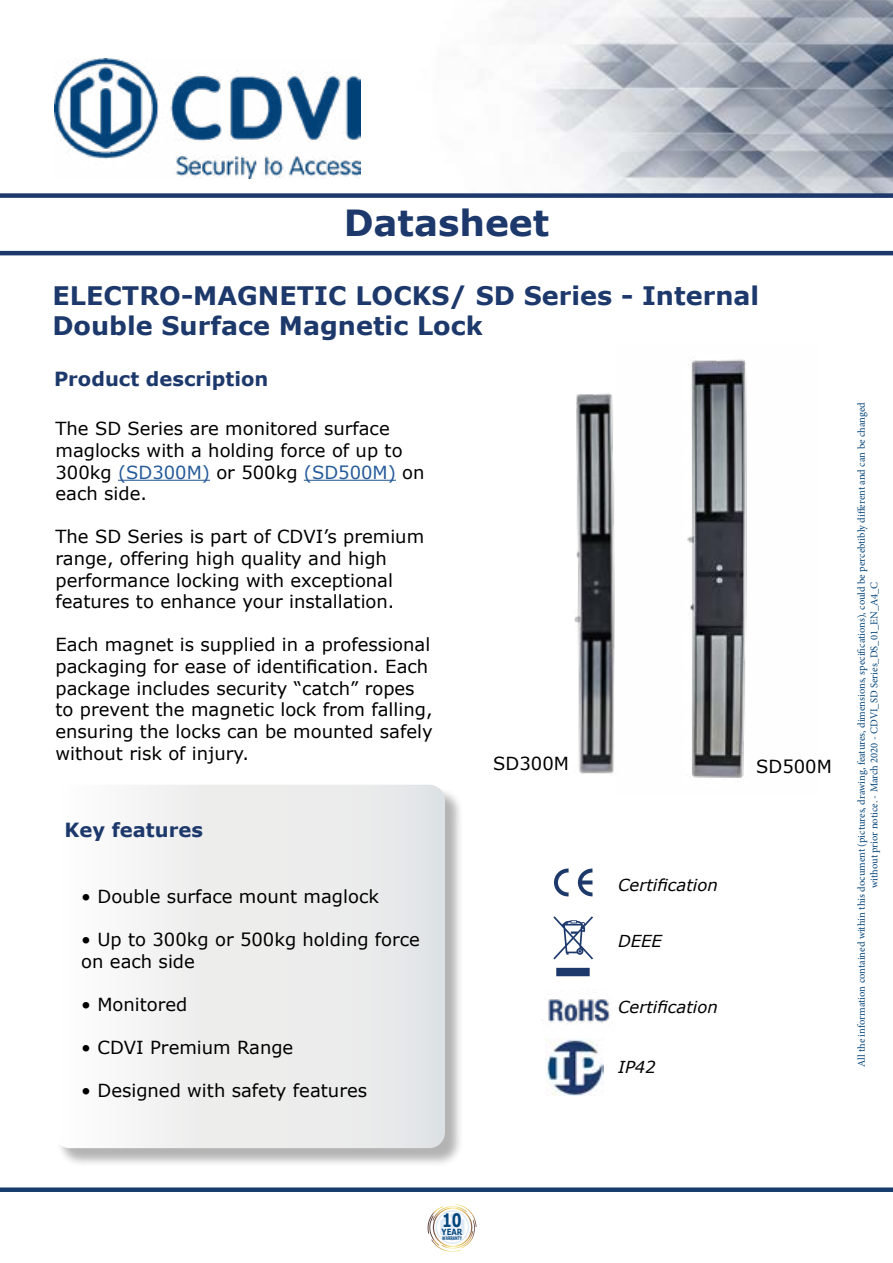
<style>
.page{position:relative;width:893px;height:1263px;background:#fff}
.page>*{position:absolute;margin:0;border:0;box-sizing:border-box;transform-origin:0 0}
.t1{font:700 36px "Verdana";color:#1d396c}
.t2{font:700 25.5px/30.6px "Verdana";color:#1d396c}
.t3{font:700 19.5px "Verdana";color:#1d396c}
.t4{font:700 18.6px "Verdana";color:#05477e;scale:.75 1}
.t5{font:18px/21.6px "Verdana";color:#000}
.t6{font:italic 16.5px "Verdana";color:#000}
.t7{font:10.5px/12.6px "Minion Pro";color:#05457a;text-align:center}
.t8{font:700 8.55px "Verdana";color:#05477e;scale:.82 1}
.t9{font:700 4.95px "Verdana";color:#05477e;scale:.62 1}
.s1{color:#265b9a}
</style>
<div class="page">
<img style="left:574px;top:393px;width:41px;height:381px">
<img style="left:358px;top:0;width:535px;height:193px">
<div style="left:0;top:193px;width:893px;height:5px;background:#1d396c"></div>
<div style="left:0;top:1187px;width:893px;height:5px;background:#173d6c"></div>
<hr style="left:0;top:251px;width:893px;height:4px;background:#1d396a">
<img style="left:54px;top:59px;width:306px;height:119px">
<img style="left:687px;top:359px;width:60px;height:419px">
<hr style="left:118px;top:480px;width:92px;height:1px;background:#265b9a">
<hr style="left:304px;top:480px;width:92px;height:1px;background:#265b9a">
<div style="left:57px;top:787px;width:406px;height:380px;background:#000;opacity:.3"></div>
<svg style="left:57px;top:785px;width:388px;height:363px"></svg>
<svg style="left:578px;top:868px;width:14px;height:28px"></svg>
<svg style="left:554px;top:868px;width:15px;height:28px"></svg>
<img style="left:545px;top:1038px;width:59px;height:57px">
<svg style="left:553px;top:916px;width:40px;height:60px"></svg>
<img style="left:541px;top:999px;width:70px;height:24px">
<svg style="left:428px;top:1204px;width:48px;height:48px"></svg>
<h1 class="t1" style="left:344px;top:199px;width:207px">Datasheet</h1>
<h2 class="t2" style="left:52px;top:280px;width:708px">ELECTRO-MAGNETIC LOCKS/ SD Series - Internal<br>Double Surface Magnetic Lock</h2>
<p class="t3" style="left:54px;top:367px;width:216px">Product description</p>
<p class="t5" style="left:55px;top:418px;width:371px">The SD Series are monitored surface maglocks with a holding force of up to<br>300kg <span class="s1">(SD300M)</span> or 500kg <span class="s1">(SD500M)</span> on each side.</p>
<p class="t5" style="left:55px;top:526px;width:370px">The SD Series is part of CDVI’s premium range, offering high quality and high performance locking with exceptional features to enhance your installation.</p>
<p class="t5" style="left:55px;top:634px;width:379px">Each magnet is supplied in a professional packaging for ease of identification. Each package includes security “catch” ropes to prevent the magnetic lock from falling, ensuring the locks can be mounted safely without risk of injury.</p>
<p class="t3" style="left:64px;top:817px;width:140px">Key features</p>
<p class="t5" style="left:81px;top:886px;width:299px">• Double surface mount maglock</p>
<p class="t5" style="left:81px;top:929px;width:340px">• Up to 300kg or 500kg holding force on each side</p>
<p class="t5" style="left:81px;top:994px;width:108px">• Monitored</p>
<p class="t5" style="left:81px;top:1037px;width:214px">• CDVI Premium Range</p>
<p class="t5" style="left:81px;top:1080px;width:287px">• Designed with safety features</p>
<p class="t5" style="left:493px;top:752px;width:77px">SD300M</p>
<p class="t5" style="left:756px;top:756px;width:77px">SD500M</p>
<p class="t6" style="left:618px;top:874px;width:101px">Certification</p>
<p class="t6" style="left:618px;top:931px;width:45px">DEEE</p>
<p class="t6" style="left:618px;top:997px;width:101px">Certification</p>
<p class="t6" style="left:618px;top:1057px;width:39px">IP42</p>
<p class="t7" style="left:855px;top:1067px;width:667px;rotate:-90deg">All the information contained within this document (pictures, drawing, features, dimensions, specifications), could be percebtibly different and can be changed without prior notice. - March 2020 - CDVI_SD Series_DS_01_EN_A4_C</p>
<p class="t4" style="left:442px;top:1208px;width:27px">10</p>
<p class="t9" style="left:442px;top:1235px;width:33px">WARRANTY</p>
<p class="t8" style="left:442px;top:1226px;width:27px">YEAR</p>
</div>
